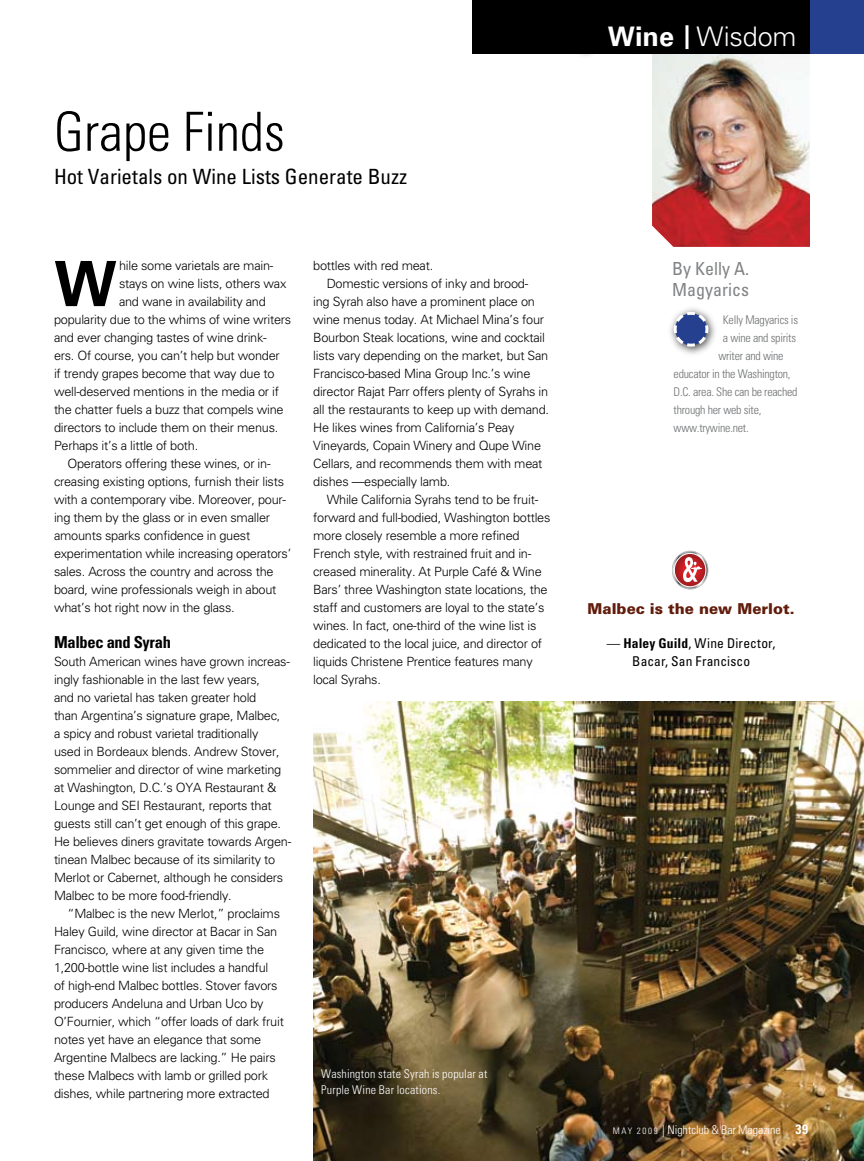
<style>
.page{position:relative;width:864px;height:1161px;background:#fff}
.page>*{position:absolute;margin:0;border:0;box-sizing:border-box;transform-origin:0 0}
.t1{font:700 62.55px "Univers";color:#000}
.t2{font:300 condensed 54px "Univers";color:#000}
.t3{font:300 27px "Univers";letter-spacing:-.01em;color:#fff}
.t4{font:700 27px "Univers";letter-spacing:.005em;color:#fff}
.t5{font:condensed 21px "Univers";color:#000}
.t6{font:condensed 18px/21px "Univers";color:#808284}
.t7{font:700 condensed 16.5px "Univers";letter-spacing:-.02em;color:#000}
.t8{font:900 15px "Univers";color:#611c0b}
.t9{font:condensed 13.5px/18px "Univers";letter-spacing:.015em;color:#000;text-align:center}
.t10{font:300 12.75px/18px "Univers";letter-spacing:-.02em;color:#000}
.t11{font:300 condensed 12px "Univers";letter-spacing:-.02em;color:#6d6f71}
.t12{font:300 condensed 12px/16.5px "Univers";letter-spacing:.01em;color:#fff}
.s1{font-weight:700}
.s2{font-size:9px}
.s3{font-weight:700;font-size:13.5px}
</style>
<div class="page">
<img style="left:313px;top:701px;width:551px;height:460px">
<img style="left:652px;top:54px;width:158px;height:193px">
<div style="left:667px;top:305px;width:53px;height:53px;background:#000;opacity:.75"></div>
<svg style="left:672px;top:310px;width:38px;height:38px"></svg>
<div style="left:810px;top:0;width:54px;height:54px;background:#24408f"></div>
<div style="left:539px;top:17px;width:266px;height:43px;background:#000;opacity:.75"></div>
<div style="left:472px;top:0;width:338px;height:54px;background:#000"></div>
<div style="left:601px;top:18px;width:204px;height:38px;background:#000"></div>
<hr style="left:686px;top:25px;width:2px;height:24px;background:#fff">
<svg style="left:672px;top:551px;width:36px;height:38px"></svg>
<div style="left:672px;top:551px;width:36px;height:38px;border:1px solid #bcbdbf;border-radius:50%"></div>
<svg style="left:674px;top:553px;width:32px;height:34px"></svg>
<div style="left:674px;top:553px;width:32px;height:34px;border:1px solid #fff;border-radius:50%"></div>
<svg style="left:683px;top:557px;width:19px;height:26px"></svg>
<h2 class="t2" style="left:54px;top:99px;width:232px">Grape Finds</h2>
<h3 class="t5" style="left:54px;top:163px;width:355px">Hot Varietals on Wine Lists Generate Buzz</h3>
<h3 class="t3" style="left:608px;top:20px;width:190px"><span class="s1">Wine</span> Wisdom</h3>
<h3 class="t3" style="left:725px;top:20px;width:73px">Name</h3>
<h3 class="t4" style="left:547px;top:21px;width:157px">Departm nt</h3>
<h1 class="t1" style="left:54px;top:247px;width:64px">W</h1>
<p class="t10" style="left:119px;top:256px;width:156px">hile some varietals are main-</p>
<p class="t10" style="left:119px;top:274px;width:169px">stays on wine lists, others wax</p>
<p class="t10" style="left:119px;top:292px;width:148px">and wane in availability and</p>
<p class="t10" style="left:54px;top:310px;width:239px">popularity due to the whims of wine writers</p>
<p class="t10" style="left:54px;top:328px;width:214px">and ever changing tastes of wine drink-</p>
<p class="t10" style="left:54px;top:346px;width:227px">ers. Of course, you can’t help but wonder</p>
<p class="t10" style="left:54px;top:364px;width:222px">if trendy grapes become that way due to</p>
<p class="t10" style="left:54px;top:382px;width:227px">well-deserved mentions in the media or if</p>
<p class="t10" style="left:54px;top:400px;width:231px">the chatter fuels a buzz that compels wine</p>
<p class="t10" style="left:54px;top:418px;width:226px">directors to include them on their menus.</p>
<p class="t10" style="left:54px;top:436px;width:146px">Perhaps it’s a little of both.</p>
<p class="t10" style="left:68px;top:454px;width:205px">Operators offering these wines, or in-</p>
<p class="t10" style="left:54px;top:472px;width:232px">creasing existing options, furnish their lists</p>
<p class="t10" style="left:54px;top:490px;width:234px">with a contemporary vibe. Moreover, pour-</p>
<p class="t10" style="left:54px;top:508px;width:218px">ing them by the glass or in even smaller</p>
<p class="t10" style="left:54px;top:526px;width:198px">amounts sparks confidence in guest</p>
<p class="t10" style="left:54px;top:544px;width:239px">experimentation while increasing operators’</p>
<p class="t10" style="left:54px;top:562px;width:221px">sales. Across the country and across the</p>
<p class="t10" style="left:54px;top:580px;width:224px">board, wine professionals weigh in about</p>
<p class="t10" style="left:54px;top:598px;width:182px">what’s hot right now in the glass.</p>
<p class="t7" style="left:54px;top:632px;width:118px">Malbec and Syrah</p>
<p class="t10" style="left:54px;top:652px;width:239px">South American wines have grown increas&shy;ingly fashionable in the last few years,<br>and no varietal has taken greater hold<br>than Argentina’s signature grape, Malbec,<br>a spicy and robust varietal traditionally<br>used in Bordeaux blends. Andrew Stover, sommelier and director of wine marketing at Washington, D.C.’s OYA Restaurant &amp; Lounge and SEI Restaurant, reports that guests still can’t get enough of this grape.<br>He believes diners gravitate towards Argen&shy;tinean Malbec because of its similarity to Merlot or Cabernet, although he considers Malbec to be more food-friendly.</p>
<p class="t10" style="left:54px;top:904px;width:231px;text-indent:14px">“Malbec is the new Merlot,” proclaims Haley Guild, wine director at Bacar in San Francisco, where at any given time the 1,200-bottle wine list includes a handful<br>of high-end Malbec bottles. Stover favors producers Andeluna and Urban Uco by O’Fournier, which “offer loads of dark fruit notes yet have an elegance that some Argentine Malbecs are lacking.” He pairs these Malbecs with lamb or grilled pork dishes, while partnering more extracted</p>
<p class="t10" style="left:313px;top:256px;width:122px">bottles with red meat.</p>
<p class="t10" style="left:327px;top:274px;width:203px">Domestic versions of inky and brood-</p>
<p class="t10" style="left:313px;top:292px;width:223px">ing Syrah also have a prominent place on</p>
<p class="t10" style="left:313px;top:310px;width:232px">wine menus today. At Michael Mina’s four</p>
<p class="t10" style="left:313px;top:328px;width:233px">Bourbon Steak locations, wine and cocktail</p>
<p class="t10" style="left:313px;top:346px;width:237px">lists vary depending on the market, but San</p>
<p class="t10" style="left:313px;top:364px;width:219px">Francisco-based Mina Group Inc.’s wine</p>
<p class="t10" style="left:313px;top:382px;width:237px">director Rajat Parr offers plenty of Syrahs in</p>
<p class="t10" style="left:313px;top:400px;width:237px">all the restaurants to keep up with demand.</p>
<p class="t10" style="left:313px;top:418px;width:203px">He likes wines from California’s Peay</p>
<p class="t10" style="left:313px;top:436px;width:229px">Vineyards, Copain Winery and Qupe Wine</p>
<p class="t10" style="left:313px;top:454px;width:231px">Cellars, and recommends them with meat</p>
<p class="t10" style="left:313px;top:472px;width:139px">dishes —especially lamb.</p>
<p class="t10" style="left:327px;top:490px;width:213px">While California Syrahs tend to be fruit-</p>
<p class="t10" style="left:313px;top:508px;width:239px">forward and full-bodied, Washington bottles</p>
<p class="t10" style="left:313px;top:526px;width:208px">more closely resemble a more refined</p>
<p class="t10" style="left:313px;top:544px;width:220px">French style, with restrained fruit and in-</p>
<p class="t10" style="left:313px;top:562px;width:230px">creased minerality. At Purple Café &amp; Wine</p>
<p class="t10" style="left:313px;top:580px;width:236px">Bars’ three Washington state locations, the</p>
<p class="t10" style="left:313px;top:598px;width:233px">staff and customers are loyal to the state’s</p>
<p class="t10" style="left:313px;top:616px;width:225px">wines. In fact, one-third of the wine list is</p>
<p class="t10" style="left:313px;top:634px;width:230px">dedicated to the local juice, and director of</p>
<p class="t10" style="left:313px;top:652px;width:221px">liquids Christene Prentice features many</p>
<p class="t10" style="left:313px;top:670px;width:69px">local Syrahs.</p>
<p class="t12" style="left:321px;top:1065px;width:168px">Washington state Syrah is popular at<br>Purple Wine Bar locations.</p>
<h3 class="t6" style="left:672px;top:257px;width:78px">By Kelly A.<br>Magyarics</h3>
<p class="t11" style="left:723px;top:313px;width:77px">Kelly Magyarics is</p>
<p class="t11" style="left:723px;top:331px;width:75px">a wine and spirits</p>
<p class="t11" style="left:718px;top:349px;width:67px">writer and wine</p>
<p class="t11" style="left:674px;top:367px;width:119px">educator in the Washington,</p>
<p class="t11" style="left:674px;top:385px;width:125px">D.C. area. She can be reached</p>
<p class="t11" style="left:674px;top:403px;width:89px">through her web site,</p>
<p class="t11" style="left:674px;top:421px;width:77px">www.trywine.net.</p>
<p class="t8" style="left:588px;top:599px;width:209px">Malbec is the new Merlot.</p>
<p class="t9" style="left:607px;top:634px;width:170px">— <span class="s1">Haley Guild</span>, Wine Director,<br>Bacar, San Francisco</p>
<p class="t12" style="left:613px;top:1122px;width:197px"><span class="s2">M a y 2 0 0 9</span> | Nightclub &amp; Bar Magazine <span class="s3">39</span></p>
</div>
